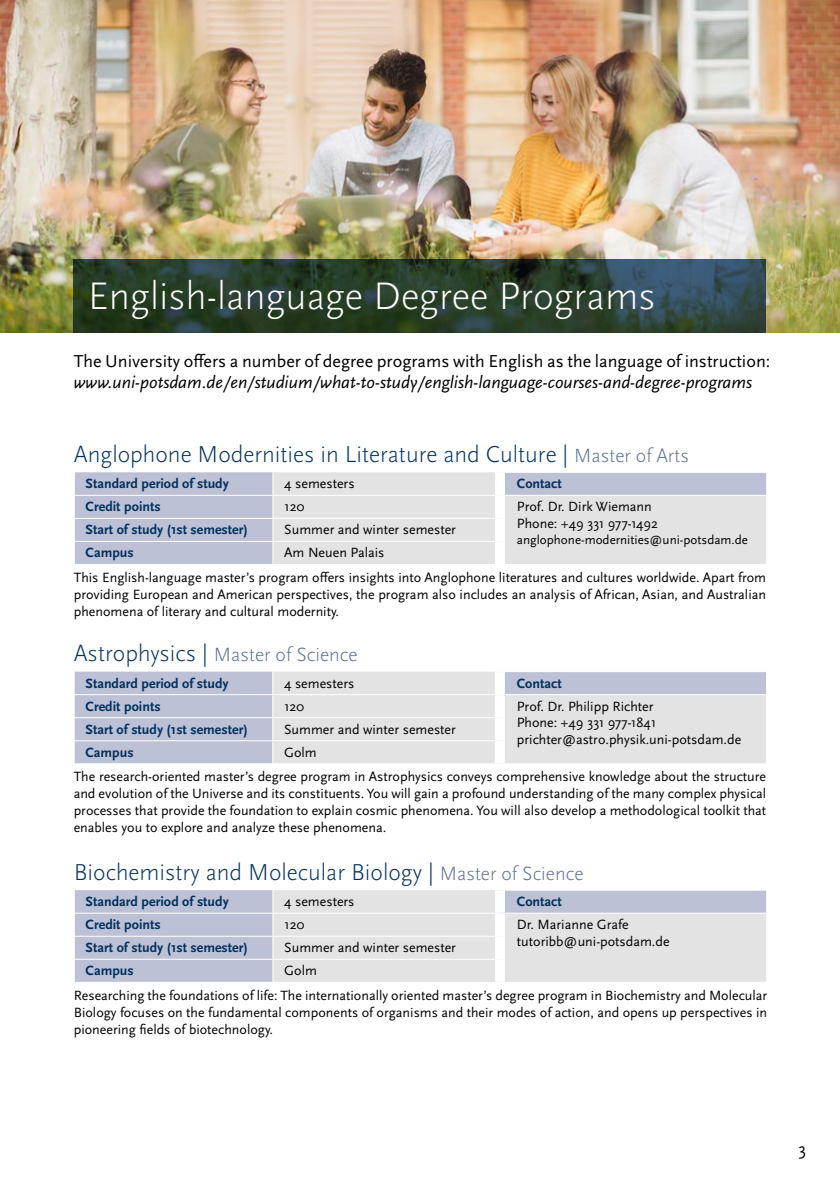
<style>
.page{position:relative;width:840px;height:1191px;background:#fff}
.page>*{position:absolute;margin:0;border:0;box-sizing:border-box;transform-origin:0 0}
.t1{font:300 40px "Scala Sans Pro";color:#fff}
.t2{font:300 24px "Scala Sans Pro";color:#00305d}
.t3{font:300 20px "Scala Sans Pro";color:#5d6e95}
.t4{font:italic 18px "Scala Sans Pro";color:#000}
.t5{font:18px "Scala Sans Pro";color:#000}
.t6{font:14px/16.8px "Scala Sans Pro";color:#000;text-align:justify}
.t7{font:700 14px "Scala Sans Pro";color:#00305d}
.t8{font:13px "Scala Sans Pro";color:#000}
.s1{font-size:20px;color:#5d6e95}
.s2{font-size:24px;color:#00305d}
</style>
<div class="page">
<img style="left:0;top:0;width:839px;height:333px">
<svg style="left:74px;top:259px;width:691px;height:74px;background:#294032"></svg>
<div style="left:75px;top:472px;width:197px;height:92px;background:#bdc1d5"></div>
<svg style="left:273px;top:472px;width:492px;height:92px;background:#dedee1"></svg>
<hr style="left:494px;top:472px;width:272px;height:1px;background:#fff">
<hr style="left:74px;top:495px;width:199px;height:1px;background:#fff">
<hr style="left:499px;top:495px;width:267px;height:1px;background:#fff">
<hr style="left:74px;top:518px;width:199px;height:1px;background:#fff">
<hr style="left:74px;top:541px;width:199px;height:1px;background:#fff">
<svg style="left:765px;top:473px;width:1px;height:91px"></svg>
<hr style="left:273px;top:495px;width:226px;height:1px;background:#fff">
<hr style="left:273px;top:518px;width:221px;height:1px;background:#fff">
<hr style="left:273px;top:541px;width:221px;height:1px;background:#fff">
<svg style="left:272px;top:472px;width:1px;height:92px"></svg>
<div style="left:494px;top:473px;width:10px;height:22px;background:#fff"></div>
<div style="left:494px;top:496px;width:10px;height:22px;background:#fff"></div>
<div style="left:494px;top:518px;width:10px;height:23px;background:#fff"></div>
<div style="left:494px;top:541px;width:10px;height:23px;background:#fff"></div>
<div style="left:75px;top:671px;width:197px;height:92px;background:#bdc1d5"></div>
<svg style="left:273px;top:671px;width:492px;height:92px;background:#dedee1"></svg>
<hr style="left:494px;top:671px;width:272px;height:1px;background:#fff">
<hr style="left:74px;top:694px;width:199px;height:1px;background:#fff">
<hr style="left:499px;top:694px;width:267px;height:1px;background:#fff">
<hr style="left:74px;top:717px;width:199px;height:1px;background:#fff">
<hr style="left:74px;top:740px;width:199px;height:1px;background:#fff">
<svg style="left:765px;top:672px;width:1px;height:91px"></svg>
<svg style="left:74px;top:671px;width:1px;height:92px"></svg>
<hr style="left:273px;top:694px;width:226px;height:1px;background:#fff">
<hr style="left:273px;top:717px;width:221px;height:1px;background:#fff">
<hr style="left:273px;top:740px;width:221px;height:1px;background:#fff">
<svg style="left:272px;top:671px;width:1px;height:92px"></svg>
<div style="left:494px;top:672px;width:10px;height:22px;background:#fff"></div>
<div style="left:494px;top:695px;width:10px;height:22px;background:#fff"></div>
<div style="left:494px;top:717px;width:10px;height:23px;background:#fff"></div>
<div style="left:494px;top:740px;width:10px;height:23px;background:#fff"></div>
<div style="left:75px;top:890px;width:197px;height:91px;background:#bdc1d5"></div>
<svg style="left:273px;top:890px;width:492px;height:91px;background:#dedfe1"></svg>
<hr style="left:74px;top:912px;width:199px;height:1px;background:#fff">
<hr style="left:499px;top:912px;width:267px;height:1px;background:#fff">
<hr style="left:74px;top:935px;width:199px;height:1px;background:#fff">
<hr style="left:74px;top:958px;width:199px;height:1px;background:#fff">
<svg style="left:765px;top:890px;width:1px;height:91px"></svg>
<svg style="left:74px;top:890px;width:1px;height:91px"></svg>
<hr style="left:273px;top:912px;width:226px;height:1px;background:#fff">
<hr style="left:273px;top:935px;width:221px;height:1px;background:#fff">
<hr style="left:273px;top:958px;width:221px;height:1px;background:#fff">
<svg style="left:272px;top:890px;width:1px;height:91px"></svg>
<div style="left:494px;top:890px;width:10px;height:22px;background:#fff"></div>
<div style="left:494px;top:913px;width:10px;height:23px;background:#fff"></div>
<div style="left:494px;top:936px;width:10px;height:23px;background:#fff"></div>
<div style="left:494px;top:959px;width:10px;height:22px;background:#fff"></div>
<h1 class="t1" style="left:88px;top:273px;width:569px">English-language Degree Programs</h1>
<p class="t5" style="left:74px;top:350px;width:697px">The University offers a number of degree programs with English as the language of instruction:</p>
<p class="t4" style="left:74px;top:372px;width:679px">www.uni-potsdam.de/en/studium/what-to-study/english-language-courses-and-degree-programs</p>
<h2 class="t2" style="left:74px;top:440px;width:616px">Anglophone Modernities in Literature and Culture | <span class="s1">Master of Arts</span></h2>
<p class="t7" style="left:86px;top:475px;width:145px">Standard period of study</p>
<p class="t6" style="left:284px;top:475px;width:72px">4 semesters</p>
<p class="t7" style="left:516px;top:475px;width:46px">Contact</p>
<p class="t7" style="left:86px;top:499px;width:77px">Credit points</p>
<p class="t6" style="left:284px;top:498px;width:22px">120</p>
<p class="t6" style="left:516px;top:498px;width:143px">Prof. Dr. Dirk Wiemann<br>Phone: +49 331 977-1492</p>
<p class="t8" style="left:516px;top:532px;width:232px">anglophone-modernities@uni-potsdam.de</p>
<p class="t7" style="left:86px;top:522px;width:164px">Start of study (1st semester)</p>
<p class="t6" style="left:284px;top:521px;width:173px">Summer and winter semester</p>
<p class="t7" style="left:86px;top:545px;width:50px">Campus</p>
<p class="t6" style="left:284px;top:544px;width:102px">Am Neuen Palais</p>
<p class="t6" style="left:74px;top:569px;width:693px">This English-language master’s program offers insights into Anglophone literatures and cultures worldwide. Apart from providing European and American perspectives, the program also includes an analysis of African, Asian, and Australian phenomena of literary and cultural modernity.</p>
<h3 class="t3" style="left:74px;top:643px;width:285px"><span class="s2">Astrophysics |</span> Master of Science</h3>
<p class="t7" style="left:85px;top:675px;width:145px">Standard period of study</p>
<p class="t6" style="left:284px;top:674px;width:72px">4 semesters</p>
<p class="t7" style="left:516px;top:675px;width:46px">Contact</p>
<p class="t7" style="left:85px;top:698px;width:77px">Credit points</p>
<p class="t6" style="left:284px;top:697px;width:22px">120</p>
<p class="t6" style="left:516px;top:697px;width:226px;text-align:left">Prof. Dr. Philipp Richter<br>Phone: +49 331 977-1841 prichter@astro.physik.uni-potsdam.de</p>
<p class="t7" style="left:85px;top:721px;width:164px">Start of study (1st semester)</p>
<p class="t6" style="left:284px;top:720px;width:173px">Summer and winter semester</p>
<p class="t7" style="left:85px;top:744px;width:50px">Campus</p>
<p class="t6" style="left:284px;top:743px;width:34px">Golm</p>
<p class="t6" style="left:74px;top:768px;width:693px">The research-oriented master’s degree program in Astrophysics conveys comprehensive knowledge about the structure and evolution of the Universe and its constituents. You will gain a profound understanding of the many complex physical processes that provide the foundation to explain cosmic phenomena. You will also develop a methodological toolkit that enables you to explore and analyze these phenomena.</p>
<h2 class="t2" style="left:74px;top:858px;width:511px">Biochemistry and Molecular Biology | <span class="s1">Master of Science</span></h2>
<p class="t7" style="left:86px;top:893px;width:145px">Standard period of study</p>
<p class="t6" style="left:284px;top:893px;width:72px">4 semesters</p>
<p class="t7" style="left:516px;top:893px;width:46px">Contact</p>
<p class="t7" style="left:86px;top:916px;width:77px">Credit points</p>
<p class="t6" style="left:284px;top:916px;width:22px">120</p>
<p class="t6" style="left:516px;top:916px;width:154px">Dr. Marianne Grafe tutoribb@uni-potsdam.de</p>
<p class="t7" style="left:86px;top:939px;width:164px">Start of study (1st semester)</p>
<p class="t6" style="left:284px;top:939px;width:173px">Summer and winter semester</p>
<p class="t7" style="left:86px;top:962px;width:50px">Campus</p>
<p class="t6" style="left:284px;top:962px;width:34px">Golm</p>
<p class="t6" style="left:74px;top:987px;width:694px">Researching the foundations of life: The internationally oriented master’s degree program in Biochemistry and Molecular Biology focuses on the fundamental components of organisms and their modes of action, and opens up perspectives in pioneering fields of biotechnology.</p>
<p class="t5" style="left:797px;top:1139px;width:9px">3</p>
</div>
